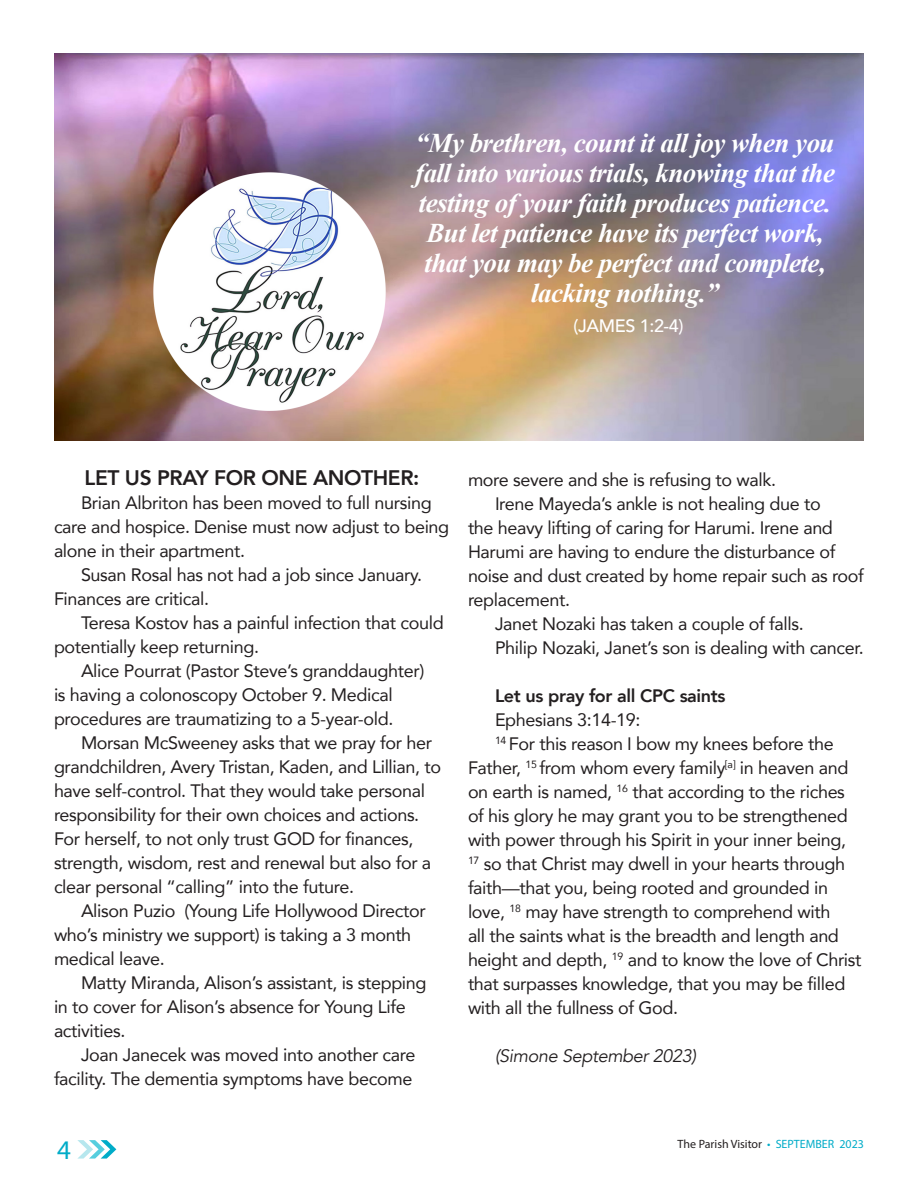
<style>
.page{position:relative;width:918px;height:1188px;background:#fff}
.page>*{position:absolute;margin:0;border:0;box-sizing:border-box;transform-origin:0 0}
.t1{font:italic 700 27px/30px "Times New Roman";letter-spacing:-.02em;color:#fff;text-align:center}
.t2{font:27px "Myriad Pro";color:#00acc8}
.t3{font:800 21px "Avenir";letter-spacing:-.02em;color:#231f20}
.t4{font:18px/24px "Avenir";letter-spacing:-.02em;color:#231f20}
.t5{font:800 18px "Avenir";letter-spacing:-.02em;color:#231f20}
.t6{font:italic 18px "Avenir";letter-spacing:-.02em;color:#231f20}
.t7{font:500 18px "Avenir";letter-spacing:-.02em;color:#fff}
.t8{font:12px "Myriad Pro";color:#231f20}
.s1{color:#00acc8}
</style>
<div class="page">
<svg style="left:77px;top:1140px;width:39px;height:19px"></svg>
<img style="left:54px;top:54px;width:810px;height:386px">
<img style="left:154px;top:169px;width:232px;height:242px">
<p class="t1" style="left:415px;top:127px;width:421px">“My brethren, count it all joy when you fall into various trials, knowing that the testing of your faith produces patience.<br>But let patience have its perfect work, that you may be perfect and complete, lacking nothing.”</p>
<p class="t7" style="left:574px;top:310px;width:112px">(JAMES 1:2-4)</p>
<p class="t3" style="left:85px;top:462px;width:336px">LET US PRAY FOR ONE ANOTHER:</p>
<p class="t4" style="left:54px;top:491px;width:397px;text-indent:27px">Brian Albriton has been moved to full nursing care and hospice. Denise must now adjust to being alone in their apartment.</p>
<p class="t4" style="left:54px;top:563px;width:370px;text-indent:27px">Susan Rosal has not had a job since January.<br>Finances are critical.</p>
<p class="t4" style="left:54px;top:611px;width:391px;text-indent:27px">Teresa Kostov has a painful infection that could potentially keep returning.</p>
<p class="t4" style="left:54px;top:659px;width:372px;text-indent:27px">Alice Pourrat (Pastor Steve’s granddaughter) is having a colonoscopy October 9. Medical procedures are traumatizing to a 5-year-old.</p>
<p class="t4" style="left:54px;top:731px;width:389px;text-indent:27px">Morsan McSweeney asks that we pray for her grandchildren, Avery Tristan, Kaden, and Lillian, to have self-control. That they would take personal responsibility for their own choices and actions.<br>For herself, to not only trust GOD for finances, strength, wisdom, rest and renewal but also for a clear personal “calling” into the future.</p>
<p class="t4" style="left:54px;top:899px;width:373px;text-indent:27px">Alison Puzio (Young Life Hollywood Director who’s ministry we support) is taking a 3 month medical leave.</p>
<p class="t4" style="left:54px;top:971px;width:374px;text-indent:27px">Matty Miranda, Alison’s assistant, is stepping in to cover for Alison’s absence for Young Life activities.</p>
<p class="t4" style="left:54px;top:1043px;width:363px;text-align:right">Joan Janecek was moved into another care facility. The dementia symptoms have become</p>
<h1 class="t2" style="left:57px;top:1133px;width:15px">4</h1>
<p class="t4" style="left:468px;top:467px;width:310px">more severe and she is refusing to walk.</p>
<p class="t4" style="left:468px;top:491px;width:397px;text-indent:27px">Irene Mayeda’s ankle is not healing due to<br>the heavy lifting of caring for Harumi. Irene and Harumi are having to endure the disturbance of noise and dust created by home repair such as roof replacement.</p>
<p class="t4" style="left:495px;top:611px;width:310px">Janet Nozaki has taken a couple of falls.</p>
<p class="t4" style="left:495px;top:635px;width:370px">Philip Nozaki, Janet’s son is dealing with cancer.</p>
<p class="t5" style="left:495px;top:682px;width:232px">Let us pray for all CPC saints</p>
<p class="t4" style="left:495px;top:707px;width:147px">Ephesians 3:14-19:</p>
<p class="t4" style="left:468px;top:731px;width:395px;text-indent:27px"><sup>14</sup> For this reason I bow my knees before the Father, <sup>15</sup> from whom every family<sup>[a]</sup> in heaven and on earth is named, <sup>16</sup> that according to the riches of his glory he may grant you to be strengthened with power through his Spirit in your inner being, <sup>17</sup> so that Christ may dwell in your hearts through faith—that you, being rooted and grounded in love, <sup>18</sup> may have strength to comprehend with<br>all the saints what is the breadth and length and height and depth, <sup>19</sup> and to know the love of Christ that surpasses knowledge, that you may be filled with all the fullness of God.</p>
<p class="t6" style="left:495px;top:1045px;width:203px">(Simone September 2023)</p>
<p class="t8" style="left:678px;top:1136px;width:188px">The Parish Visitor <span class="s1">• SEPTEMBER 2023</span></p>
</div>
